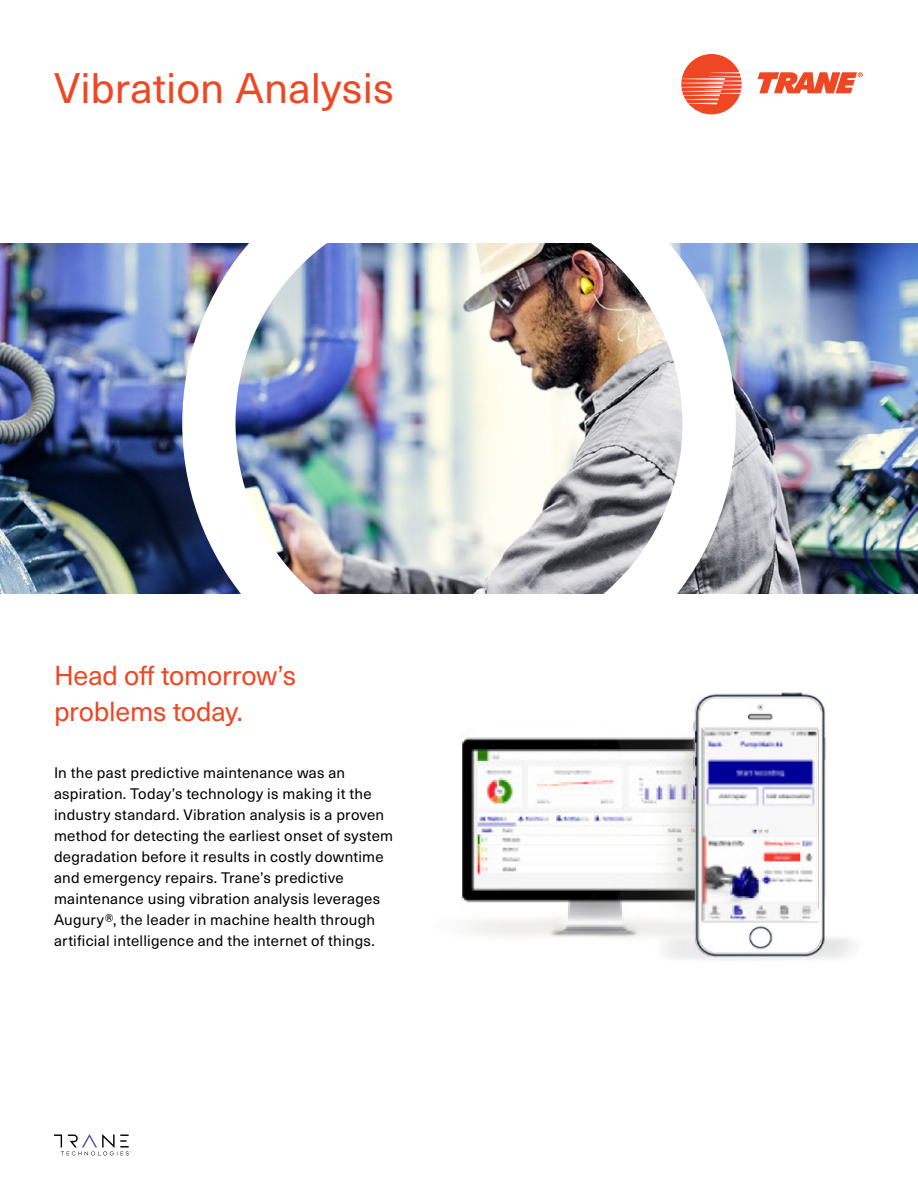
<style>
.page{position:relative;width:918px;height:1188px;background:#fff}
.page>*{position:absolute;margin:0;border:0;box-sizing:border-box;transform-origin:0 0}
.t1{font:42px "Neue Haas Unica W1 G";color:#ef4623}
.t2{font:27px/36px "Neue Haas Unica W1 G";letter-spacing:-.01em;color:#ef4623}
.t3{font:15px/21px "Neue Haas Unica W1 G";letter-spacing:.015em;color:#000}
</style>
<div class="page">
<svg style="left:681px;top:54px;width:61px;height:60px"></svg>
<svg style="left:758px;top:72px;width:105px;height:21px"></svg>
<svg style="left:54px;top:1134px;width:77px;height:21px"></svg>
<img style="left:0;top:243px;width:918px;height:351px">
<img style="left:182px;top:243px;width:554px;height:351px">
<img style="left:462px;top:692px;width:391px;height:268px">
<h1 class="t1" style="left:54px;top:57px;width:341px">Vibration Analysis</h1>
<h2 class="t2" style="left:54px;top:656px;width:244px">Head off tomorrow’s problems today.</h2>
<p class="t3" style="left:54px;top:761px;width:341px">In the past predictive maintenance was an aspiration. Today’s technology is making it the industry standard. Vibration analysis is a proven method for detecting the earliest onset of system degradation before it results in costly downtime and emergency repairs. Trane’s predictive maintenance using vibration analysis leverages Augury®, the leader in machine health through artificial intelligence and the internet of things.</p>
</div>
